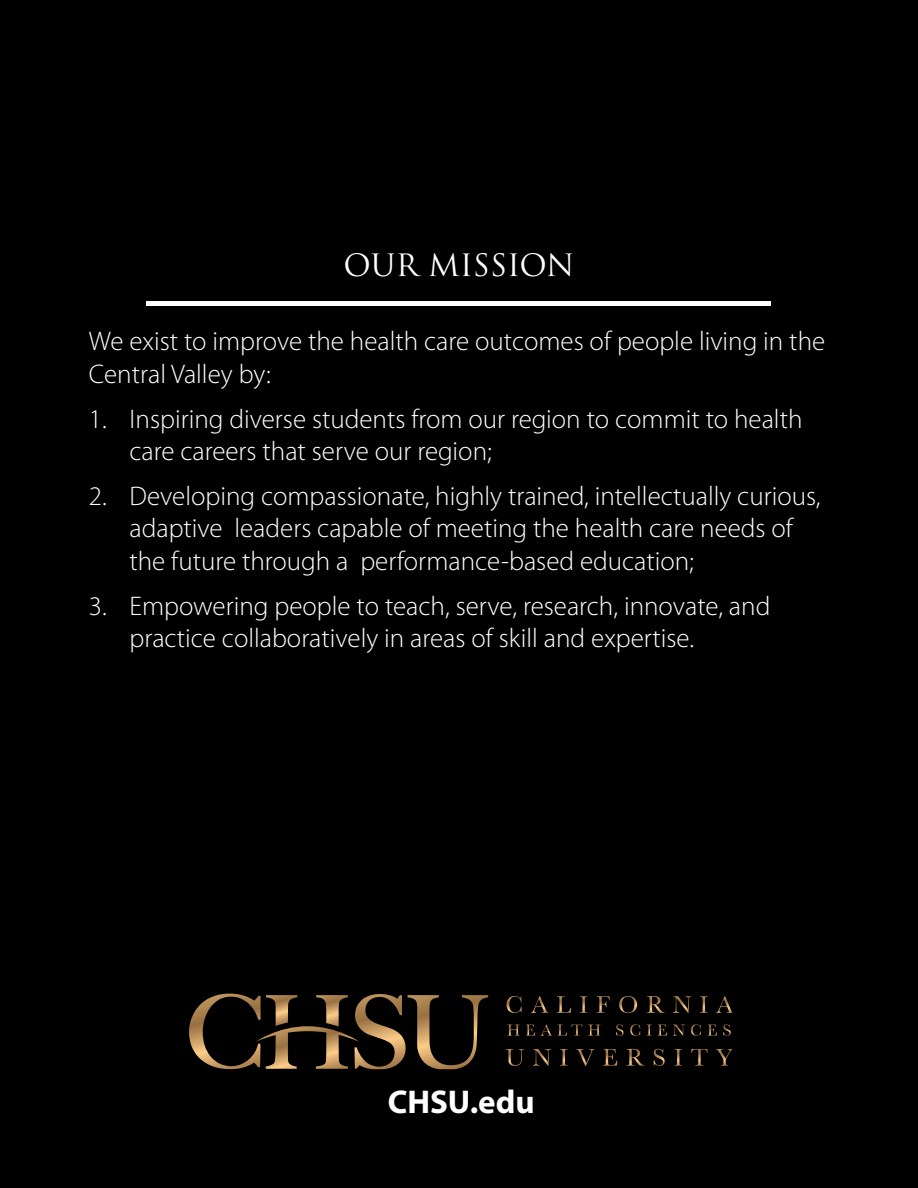
<style>
.page{position:relative;width:918px;height:1188px;background:#000}
.page>*{position:absolute;margin:0;border:0;box-sizing:border-box;transform-origin:0 0}
.t1{font:700 33px "Myriad Pro";color:#fff}
.t2{font:30px "Trajan Pro";color:#fff}
.t3{font:300 27px/32.4px "Myriad Pro";color:#fff}
</style>
<div class="page">
<hr style="left:147px;top:301px;width:624px;height:4px;background:#fff">
<svg style="left:506px;top:996px;width:16px;height:17px"></svg>
<svg style="left:531px;top:996px;width:17px;height:17px"></svg>
<svg style="left:557px;top:996px;width:14px;height:17px"></svg>
<svg style="left:580px;top:996px;width:7px;height:17px"></svg>
<svg style="left:597px;top:996px;width:13px;height:17px"></svg>
<svg style="left:619px;top:996px;width:18px;height:17px"></svg>
<svg style="left:647px;top:996px;width:18px;height:17px"></svg>
<svg style="left:673px;top:996px;width:18px;height:17px"></svg>
<svg style="left:700px;top:996px;width:8px;height:17px"></svg>
<svg style="left:716px;top:996px;width:16px;height:17px"></svg>
<svg style="left:507px;top:1025px;width:13px;height:11px"></svg>
<svg style="left:526px;top:1025px;width:9px;height:11px"></svg>
<svg style="left:541px;top:1024px;width:41px;height:12px"></svg>
<svg style="left:588px;top:1025px;width:13px;height:11px"></svg>
<svg style="left:616px;top:1024px;width:8px;height:12px"></svg>
<svg style="left:630px;top:1024px;width:10px;height:12px"></svg>
<svg style="left:647px;top:1025px;width:5px;height:11px"></svg>
<svg style="left:658px;top:1025px;width:9px;height:11px"></svg>
<svg style="left:673px;top:1025px;width:11px;height:11px"></svg>
<svg style="left:691px;top:1024px;width:10px;height:12px"></svg>
<svg style="left:708px;top:1025px;width:9px;height:11px"></svg>
<svg style="left:723px;top:1024px;width:8px;height:12px"></svg>
<svg style="left:506px;top:1049px;width:18px;height:17px"></svg>
<svg style="left:533px;top:1049px;width:18px;height:17px"></svg>
<svg style="left:560px;top:1049px;width:8px;height:17px"></svg>
<svg style="left:576px;top:1049px;width:18px;height:17px"></svg>
<svg style="left:603px;top:1049px;width:14px;height:17px"></svg>
<svg style="left:627px;top:1049px;width:17px;height:17px"></svg>
<svg style="left:654px;top:1049px;width:11px;height:17px"></svg>
<svg style="left:674px;top:1049px;width:8px;height:17px"></svg>
<svg style="left:691px;top:1049px;width:17px;height:17px"></svg>
<svg style="left:716px;top:1049px;width:16px;height:17px"></svg>
<svg style="left:189px;top:994px;width:299px;height:75px"></svg>
<p class="t2" style="left:343px;top:246px;width:233px">OUR MISSION</p>
<p class="t3" style="left:89px;top:325px;width:738px">We exist to improve the health care outcomes of people living in the<br>Central Valley by:</p>
<p class="t3" style="left:129px;top:403px;width:675px;text-indent:-40px">1. Inspiring diverse students from our region to commit to health care careers that serve our region;</p>
<p class="t3" style="left:129px;top:480px;width:693px;text-indent:-40px">2. Developing compassionate, highly trained, intellectually curious, adaptive leaders capable of meeting the health care needs of the future through a performance-based education;</p>
<p class="t3" style="left:129px;top:590px;width:642px;text-indent:-40px">3. Empowering people to teach, serve, research, innovate, and practice collaboratively in areas of skill and expertise.</p>
<p class="t1" style="left:388px;top:1081px;width:148px">CHSU.edu</p>
</div>
